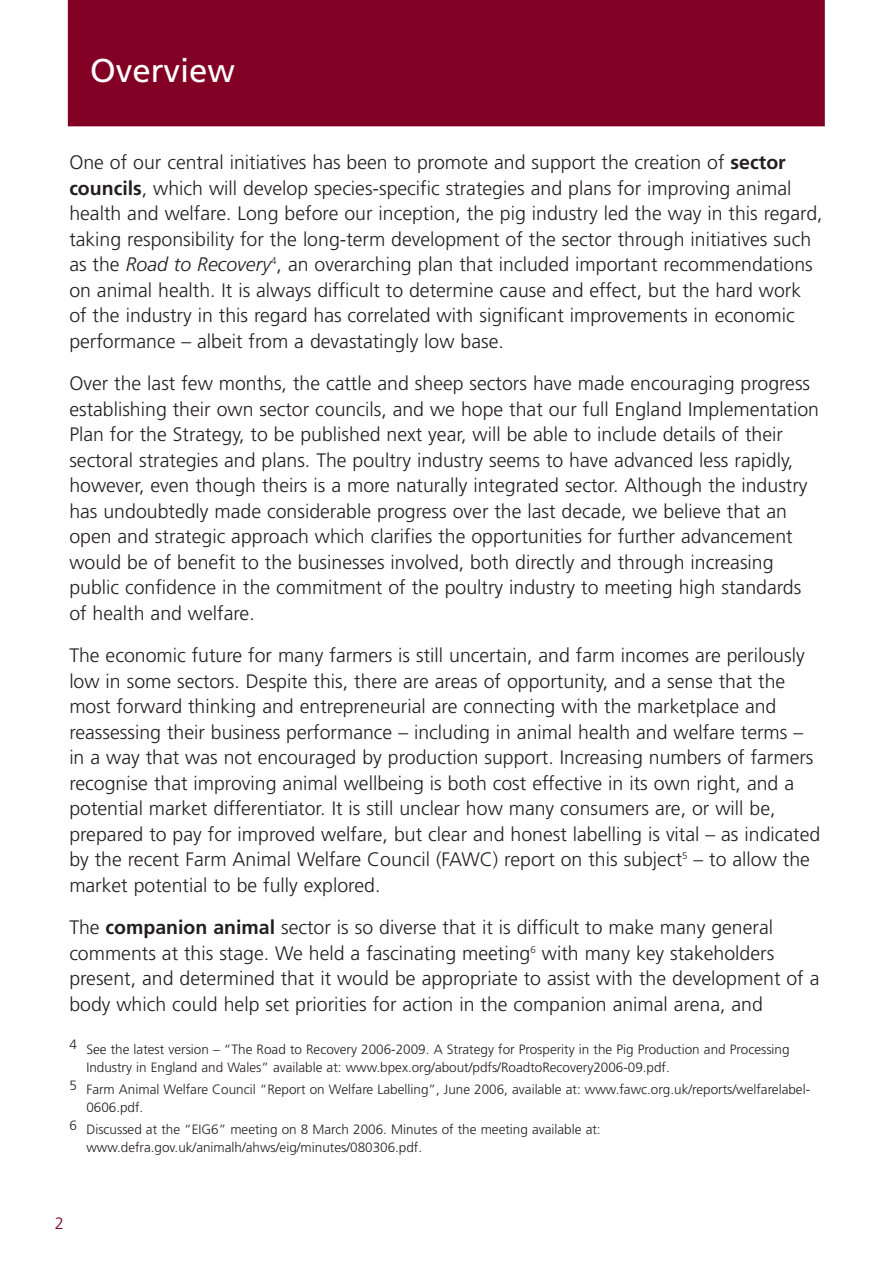
<style>
.page{position:relative;width:893px;height:1263px;background:#fff}
.page>*{position:absolute;margin:0;border:0;box-sizing:border-box;transform-origin:0 0}
.t1{font:33px "Frutiger";color:#fff}
.t2{font:300 19.5px/25.5px "Frutiger";color:#231f20}
.t3{font:300 16.5px "Frutiger";color:#820024}
.t4{font:300 13.5px/18px "Frutiger";color:#231f20}
.s1{font-weight:700}
.s2{font-style:italic}
</style>
<div class="page">
<div style="left:68px;top:0;width:757px;height:126px;background:#820024"></div>
<h1 class="t1" style="left:90px;top:57px;width:146px">Overview</h1>
<p class="t2" style="left:69px;top:151px;width:755px">One of our central initiatives has been to promote and support the creation of <span class="s1">sector councils</span>, which will develop species-specific strategies and plans for improving animal health and welfare. Long before our inception, the pig industry led the way in this regard, taking responsibility for the long-term development of the sector through initiatives such as the <span class="s2">Road to Recovery</span><sup>4</sup>, an overarching plan that included important recommendations on animal health. It is always difficult to determine cause and effect, but the hard work of the industry in this regard has correlated with significant improvements in economic performance – albeit from a devastatingly low base.</p>
<p class="t2" style="left:69px;top:372px;width:751px">Over the last few months, the cattle and sheep sectors have made encouraging progress establishing their own sector councils, and we hope that our full England Implementation Plan for the Strategy, to be published next year, will be able to include details of their sectoral strategies and plans. The poultry industry seems to have advanced less rapidly, however, even though theirs is a more naturally integrated sector. Although the industry has undoubtedly made considerable progress over the last decade, we believe that an open and strategic approach which clarifies the opportunities for further advancement would be of benefit to the businesses involved, both directly and through increasing public confidence in the commitment of the poultry industry to meeting high standards of health and welfare.</p>
<p class="t2" style="left:69px;top:644px;width:752px">The economic future for many farmers is still uncertain, and farm incomes are perilously low in some sectors. Despite this, there are areas of opportunity, and a sense that the most forward thinking and entrepreneurial are connecting with the marketplace and reassessing their business performance – including in animal health and welfare terms – in a way that was not encouraged by production support. Increasing numbers of farmers recognise that improving animal wellbeing is both cost effective in its own right, and a potential market differentiator. It is still unclear how many consumers are, or will be, prepared to pay for improved welfare, but clear and honest labelling is vital – as indicated by the recent Farm Animal Welfare Council (FAWC) report on this subject<sup>5</sup> – to allow the market potential to be fully explored.</p>
<p class="t2" style="left:69px;top:916px;width:752px">The <span class="s1">companion animal</span> sector is so diverse that it is difficult to make many general comments at this stage. We held a fascinating meeting<sup>6</sup> with many key stakeholders present, and determined that it would be appropriate to assist with the development of a body which could help set priorities for action in the companion animal arena, and</p>
<p class="t4" style="left:86px;top:1041px;width:705px;text-indent:-17px">4 See the latest version – “The Road to Recovery 2006-2009. A Strategy for Prosperity in the Pig Production and Processing<br>Industry in England and Wales” available at: www.bpex.org/about/pdfs/RoadtoRecovery2006-09.pdf.</p>
<p class="t4" style="left:86px;top:1081px;width:725px;text-indent:-17px">5 Farm Animal Welfare Council “Report on Welfare Labelling”, June 2006, available at: www.fawc.org.uk/reports/welfarelabel-<br>0606.pdf.</p>
<p class="t4" style="left:86px;top:1122px;width:516px;text-indent:-17px">6 Discussed at the “EIG6” meeting on 8 March 2006. Minutes of the meeting available at: www.defra.gov.uk/animalh/ahws/eig/minutes/080306.pdf.</p>
<p class="t3" style="left:55px;top:1217px;width:11px">2</p>
</div>
